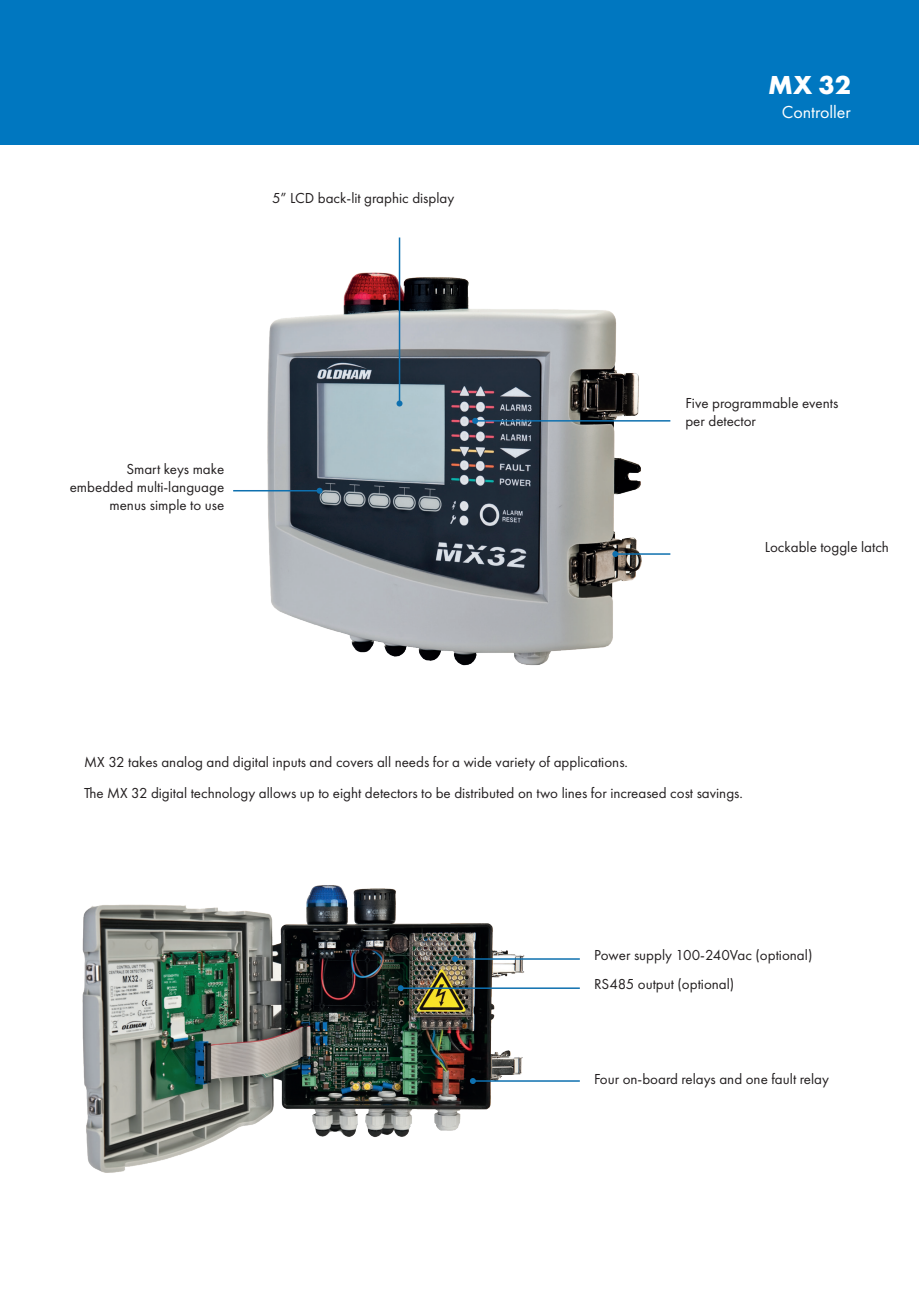
<style>
.page{position:relative;width:919px;height:1289px;background:#fff}
.page>*{position:absolute;margin:0;border:0;box-sizing:border-box;transform-origin:0 0}
.t1{font:700 27px "Futura PT";color:#fff}
.t2{font:18px "Futura PT";color:#fff}
.t3{font:15px/18px "Futura PT";color:#231f20}
</style>
<div class="page">
<div style="left:0;top:0;width:918px;height:144px;background:#0077c0"></div>
<img style="left:233px;top:242px;width:438px;height:424px">
<img style="left:82px;top:885px;width:478px;height:288px">
<hr style="left:399px;top:237px;width:1px;height:166px;background:#0e70af">
<svg style="left:396px;top:400px;width:6px;height:6px"></svg>
<hr style="left:233px;top:490px;width:86px;height:1px;background:#0e70af">
<svg style="left:316px;top:487px;width:6px;height:6px"></svg>
<hr style="left:475px;top:420px;width:195px;height:1px;background:#0e70af">
<svg style="left:472px;top:418px;width:6px;height:6px"></svg>
<hr style="left:615px;top:553px;width:55px;height:2px;background:#0e70af">
<svg style="left:612px;top:551px;width:6px;height:6px"></svg>
<hr style="left:473px;top:1080px;width:106px;height:1px;background:#0e70af">
<svg style="left:470px;top:1077px;width:6px;height:6px"></svg>
<hr style="left:400px;top:987px;width:179px;height:1px;background:#0e70af">
<svg style="left:397px;top:985px;width:6px;height:6px"></svg>
<hr style="left:455px;top:958px;width:124px;height:1px;background:#0e70af">
<svg style="left:452px;top:956px;width:6px;height:6px"></svg>
<h1 class="t1" style="left:768px;top:67px;width:84px">MX 32</h1>
<p class="t3" style="left:272px;top:189px;width:184px">5” LCD back-lit graphic display</p>
<p class="t3" style="left:70px;top:459px;width:156px;text-align:right">Smart keys make embedded multi-language menus simple to use</p>
<p class="t2" style="left:781px;top:101px;width:71px">Controller</p>
<p class="t3" style="left:685px;top:393px;width:154px">Five programmable events per detector</p>
<p class="t3" style="left:764px;top:538px;width:126px">Lockable toggle latch</p>
<p class="t3" style="left:84px;top:746px;width:660px;line-height:30.8px">MX 32 takes analog and digital inputs and covers all needs for a wide variety of applications.<br>The MX 32 digital technology allows up to eight detectors to be distributed on two lines for increased cost savings.</p>
<p class="t3" style="left:594px;top:940px;width:220px;line-height:29.4px">Power supply 100-240Vac (optional)<br>RS485 output (optional)</p>
<p class="t3" style="left:594px;top:1069px;width:236px">Four on-board relays and one fault relay</p>
</div>
